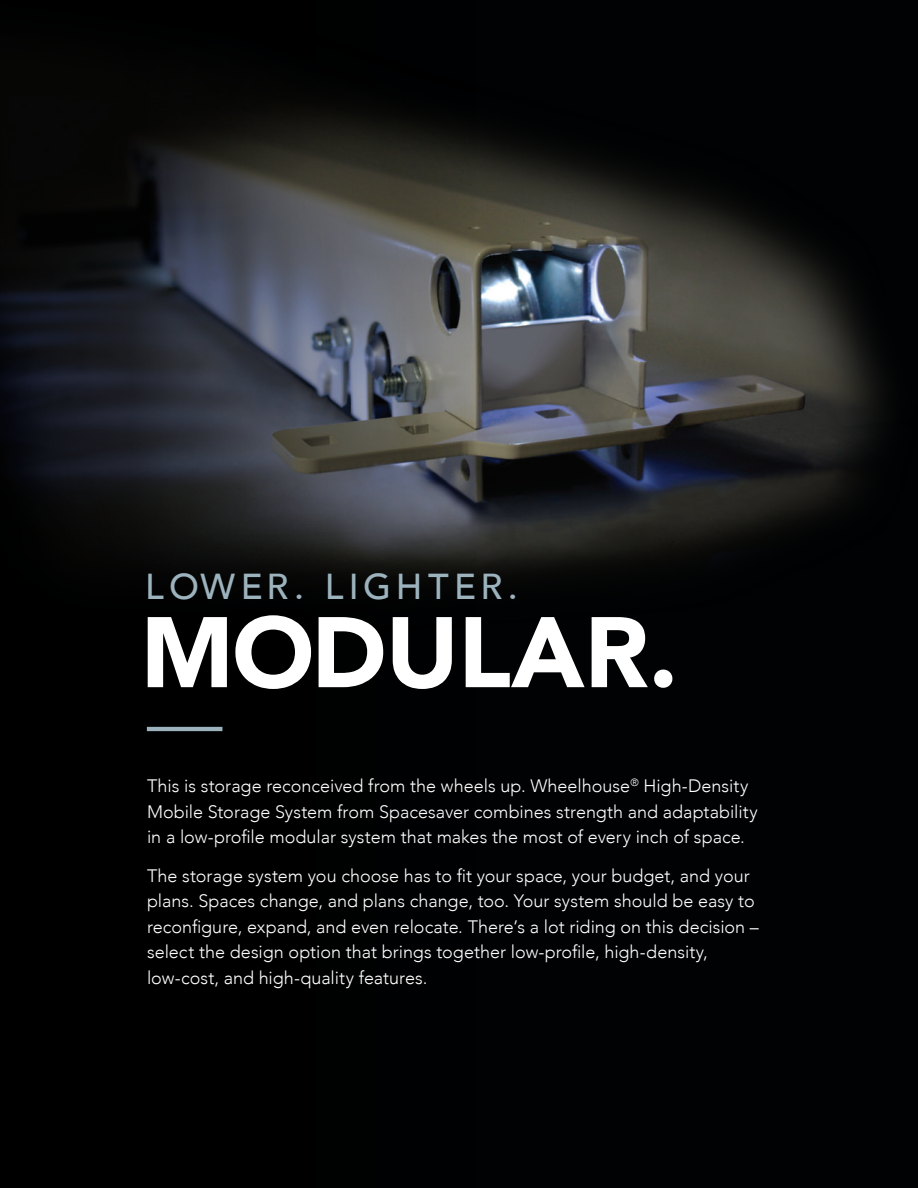
<style>
.page{position:relative;width:918px;height:1188px;background:#010203}
.page>*{position:absolute;margin:0;border:0;box-sizing:border-box;transform-origin:0 0}
.t1{font:900 99px "Avenir";letter-spacing:-.01em;color:#fff}
.t2{font:500 36px "Avenir";letter-spacing:.14em;color:#9cb3bd}
.t3{font:300 18px/25.5px "Avenir";color:#fff}
</style>
<div class="page">
<img style="left:573px;top:158px;width:310px;height:411px">
<svg style="left:0;top:107px;width:573px;height:625px"></svg>
<hr style="left:147px;top:727px;width:75px;height:4px;background:#9cb3bd">
<h2 class="t2" style="left:145px;top:555px;width:374px">LOWER. LIGHTER.</h2>
<h1 class="t1" style="left:141px;top:568px;width:539px">MODULAR.</h1>
<p class="t3" style="left:147px;top:774px;width:612px">This is storage reconceived from the wheels up. Wheelhouse<sup>®</sup> High-Density<br>Mobile Storage System from Spacesaver combines strength and adaptability in a low-profile modular system that makes the most of every inch of space.</p>
<p class="t3" style="left:147px;top:863px;width:613px">The storage system you choose has to fit your space, your budget, and your plans. Spaces change, and plans change, too. Your system should be easy to reconfigure, expand, and even relocate. There’s a lot riding on this decision – select the design option that brings together low-profile, high-density, low-cost, and high-quality features.</p>
</div>
